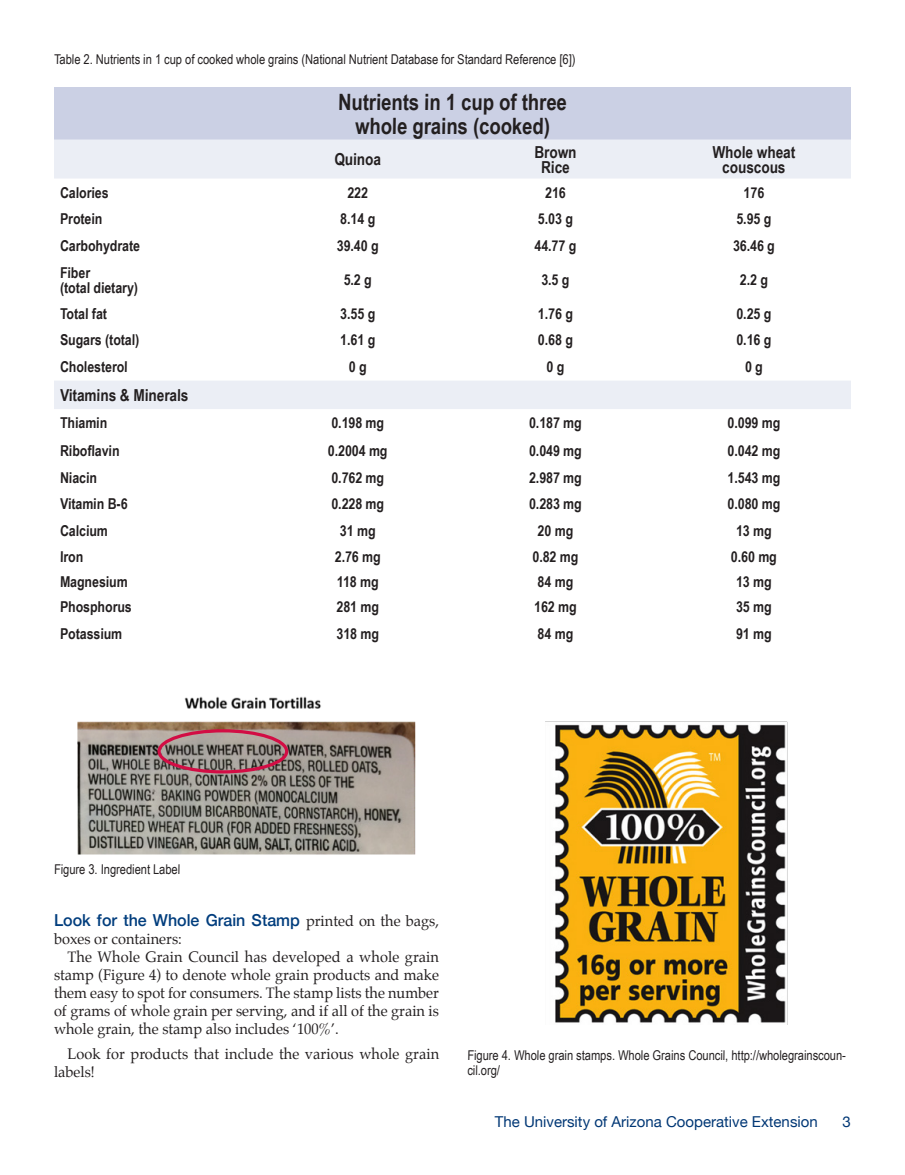
<style>
.page{position:relative;width:905px;height:1175px;background:#fff}
.page>*{position:absolute;margin:0;border:0;box-sizing:border-box;transform-origin:0 0}
.t1{font:700 22.5px "Arial Narrow";color:#231f20}
.t2{font:700 16.5px "Arial Narrow";color:#231f20}
.t3{font:500 16.5px "Helvetica Neue";color:#013d7d}
.t4{font:700 15px "Arial Narrow";color:#231f20}
.t5{font:15px/18px "Palatino";color:#231f20;text-align:justify}
.t6{font:15px "Helvetica Neue";color:#013775}
.t7{font:13.5px/15px "Arial Narrow";color:#231f20}
.s1{font-family:"Palatino";font-weight:400;font-size:15px;color:#231f20}
</style>
<div class="page">
<div style="left:54px;top:87px;width:796px;height:52px;background:#cbd0e4"></div>
<svg style="left:54px;top:139px;width:796px;height:270px"></svg>
<img style="left:77px;top:696px;width:339px;height:159px">
<img style="left:546px;top:721px;width:242px;height:303px">
<div style="left:157px;top:729px;width:131px;height:44px;border:3px solid #d20d44;border-radius:50%"></div>
<p class="t7" style="left:54px;top:51px;width:523px">Table 2. Nutrients in 1 cup of cooked whole grains (National Nutrient Database for Standard Reference [6])</p>
<p class="t1" style="left:338px;top:85px;width:231px">Nutrients in 1 cup of three</p>
<p class="t1" style="left:355px;top:109px;width:197px">whole grains (cooked)</p>
<p class="t2" style="left:334px;top:147px;width:49px">Quinoa</p>
<p class="t2" style="left:534px;top:139px;width:44px">Brown</p>
<p class="t2" style="left:541px;top:154px;width:30px">Rice</p>
<p class="t2" style="left:712px;top:139px;width:85px">Whole wheat</p>
<p class="t2" style="left:722px;top:154px;width:65px">couscous</p>
<p class="t4" style="left:60px;top:181px;width:50px">Calories</p>
<p class="t4" style="left:347px;top:181px;width:22px">222</p>
<p class="t4" style="left:545px;top:181px;width:22px">216</p>
<p class="t4" style="left:743px;top:181px;width:22px">176</p>
<p class="t4" style="left:60px;top:208px;width:44px">Protein</p>
<p class="t4" style="left:340px;top:208px;width:37px">8.14 g</p>
<p class="t4" style="left:538px;top:208px;width:37px">5.03 g</p>
<p class="t4" style="left:736px;top:208px;width:37px">5.95 g</p>
<p class="t4" style="left:60px;top:234px;width:82px">Carbohydrate</p>
<p class="t4" style="left:337px;top:234px;width:44px">39.40 g</p>
<p class="t4" style="left:534px;top:234px;width:44px">44.77 g</p>
<p class="t4" style="left:733px;top:234px;width:44px">36.46 g</p>
<p class="t4" style="left:60px;top:261px;width:32px">Fiber</p>
<p class="t4" style="left:60px;top:276px;width:80px">(total dietary)</p>
<p class="t4" style="left:344px;top:268px;width:30px">5.2 g</p>
<p class="t4" style="left:541px;top:268px;width:30px">3.5 g</p>
<p class="t4" style="left:739px;top:268px;width:30px">2.2 g</p>
<p class="t4" style="left:60px;top:302px;width:49px">Total fat</p>
<p class="t4" style="left:340px;top:302px;width:37px">3.55 g</p>
<p class="t4" style="left:538px;top:302px;width:37px">1.76 g</p>
<p class="t4" style="left:736px;top:302px;width:37px">0.25 g</p>
<p class="t4" style="left:60px;top:328px;width:81px">Sugars (total)</p>
<p class="t4" style="left:340px;top:328px;width:37px">1.61 g</p>
<p class="t4" style="left:538px;top:328px;width:37px">0.68 g</p>
<p class="t4" style="left:736px;top:328px;width:37px">0.16 g</p>
<p class="t4" style="left:60px;top:355px;width:70px">Cholesterol</p>
<p class="t4" style="left:349px;top:355px;width:20px">0 g</p>
<p class="t4" style="left:546px;top:355px;width:20px">0 g</p>
<p class="t4" style="left:745px;top:355px;width:20px">0 g</p>
<p class="t2" style="left:60px;top:382px;width:130px">Vitamins &amp; Minerals</p>
<p class="t4" style="left:60px;top:412px;width:49px">Thiamin</p>
<p class="t4" style="left:331px;top:412px;width:55px">0.198 mg</p>
<p class="t4" style="left:529px;top:412px;width:55px">0.187 mg</p>
<p class="t4" style="left:727px;top:412px;width:55px">0.099 mg</p>
<p class="t4" style="left:60px;top:439px;width:61px">Riboflavin</p>
<p class="t4" style="left:328px;top:439px;width:61px">0.2004 mg</p>
<p class="t4" style="left:529px;top:439px;width:55px">0.049 mg</p>
<p class="t4" style="left:727px;top:439px;width:55px">0.042 mg</p>
<p class="t4" style="left:60px;top:466px;width:39px">Niacin</p>
<p class="t4" style="left:331px;top:466px;width:55px">0.762 mg</p>
<p class="t4" style="left:529px;top:466px;width:55px">2.987 mg</p>
<p class="t4" style="left:727px;top:466px;width:55px">1.543 mg</p>
<p class="t4" style="left:60px;top:492px;width:69px">Vitamin B-6</p>
<p class="t4" style="left:331px;top:492px;width:55px">0.228 mg</p>
<p class="t4" style="left:529px;top:492px;width:55px">0.283 mg</p>
<p class="t4" style="left:727px;top:492px;width:55px">0.080 mg</p>
<p class="t4" style="left:60px;top:519px;width:50px">Calcium</p>
<p class="t4" style="left:340px;top:519px;width:37px">31 mg</p>
<p class="t4" style="left:537px;top:519px;width:37px">20 mg</p>
<p class="t4" style="left:736px;top:519px;width:37px">13 mg</p>
<p class="t4" style="left:60px;top:545px;width:25px">Iron</p>
<p class="t4" style="left:335px;top:545px;width:48px">2.76 mg</p>
<p class="t4" style="left:532px;top:545px;width:48px">0.82 mg</p>
<p class="t4" style="left:731px;top:545px;width:48px">0.60 mg</p>
<p class="t4" style="left:60px;top:570px;width:70px">Magnesium</p>
<p class="t4" style="left:337px;top:570px;width:44px">118 mg</p>
<p class="t4" style="left:537px;top:570px;width:37px">84 mg</p>
<p class="t4" style="left:736px;top:570px;width:37px">13 mg</p>
<p class="t4" style="left:60px;top:595px;width:74px">Phosphorus</p>
<p class="t4" style="left:336px;top:595px;width:44px">281 mg</p>
<p class="t4" style="left:534px;top:595px;width:44px">162 mg</p>
<p class="t4" style="left:736px;top:595px;width:37px">35 mg</p>
<p class="t4" style="left:60px;top:622px;width:64px">Potassium</p>
<p class="t4" style="left:336px;top:622px;width:44px">318 mg</p>
<p class="t4" style="left:537px;top:622px;width:37px">84 mg</p>
<p class="t4" style="left:736px;top:622px;width:37px">91 mg</p>
<p class="t7" style="left:54px;top:861px;width:128px">Figure 3. Ingredient Label</p>
<p class="t3" style="left:54px;top:907px;width:386px">Look for the Whole Grain Stamp <span class="s1">printed on the bags,</span></p>
<p class="t5" style="left:54px;top:930px;width:129px">boxes or containers:</p>
<p class="t5" style="left:54px;top:948px;width:386px;text-indent:14px">The Whole Grain Council has developed a whole grain stamp (Figure 4) to denote whole grain products and make them easy to spot for consumers. The stamp lists the number of grams of whole grain per serving, and if all of the grain is whole grain, the stamp also includes ‘100%’.</p>
<p class="t5" style="left:54px;top:1045px;width:386px;text-indent:14px">Look for products that include the various whole grain labels!</p>
<p class="t7" style="left:467px;top:1047px;width:380px">Figure 4. Whole grain stamps. Whole Grains Council, http://wholegrainscoun&shy;cil.org/</p>
<p class="t6" style="left:495px;top:1110px;width:324px">The University of Arizona Cooperative Extension</p>
<p class="t6" style="left:842px;top:1111px;width:10px">3</p>
</div>
